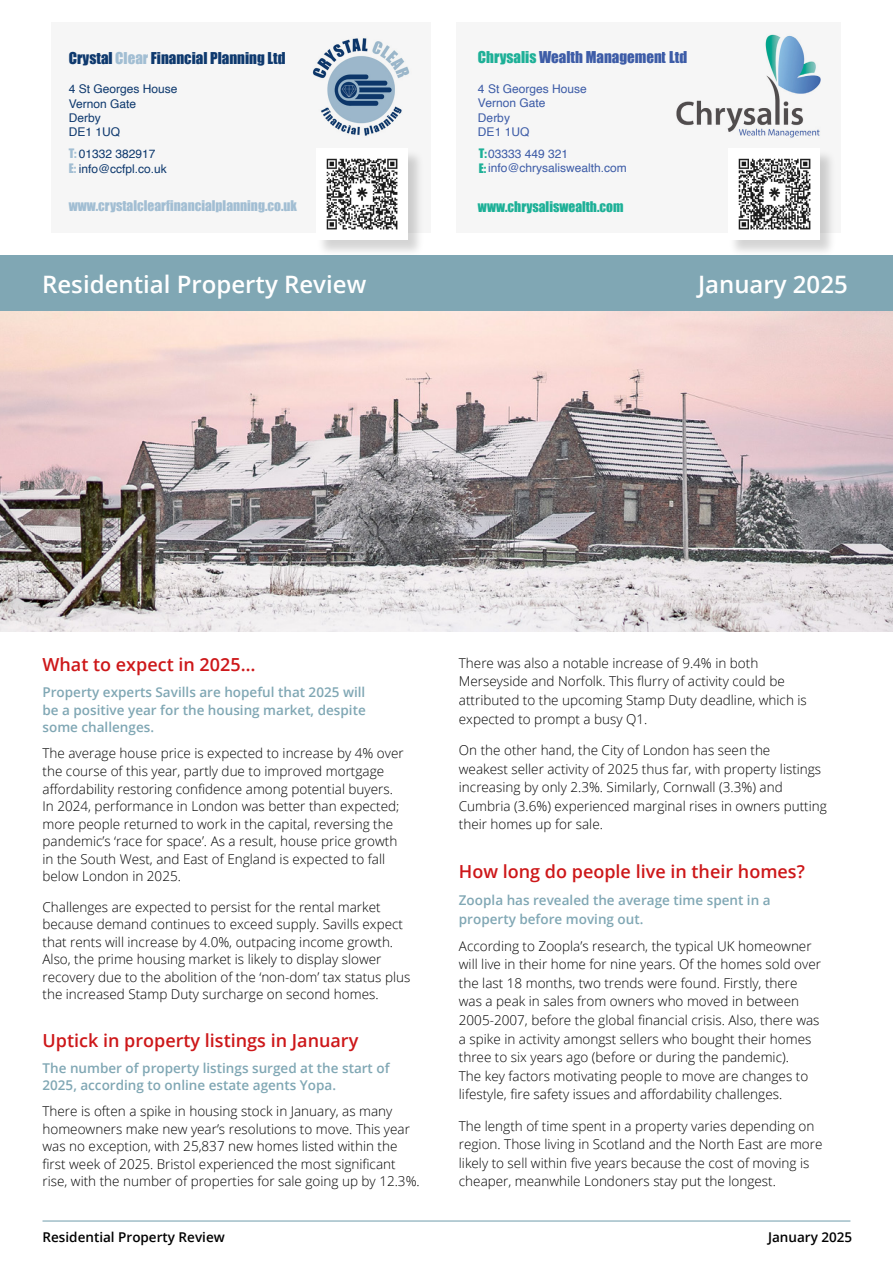
<style>
.page{position:relative;width:893px;height:1263px;background:#fff}
.page>*{position:absolute;margin:0;border:0;box-sizing:border-box;transform-origin:0 0}
.t1{font:600 24px "Open Sans";color:#fff}
.t2{font:600 18px "Open Sans";color:#cd1719}
.t3{font:15px "Impact";color:#0e396e}
.t4{font:15px "Impact";color:#3d5ca7}
.t5{font:300 13.5px/18.6px "Open Sans";color:#000}
.t6{font:600 13.5px/17.5px "Open Sans";color:#80a7b4}
.t7{font:13.5px "Impact";color:#a2bed3}
.t8{font:600 13.5px "Open Sans";color:#000}
.t9{font:13.5px "Impact";color:#1db097}
.t10{font:12px/14.4px "Helvetica";color:#3d5ca7}
.t11{font:12px/14.4px "Helvetica";color:#0e396e}
.s1{color:#a2bed3}
.s2{font-family:"Impact";color:#a2bed3}
.s3{color:#1db097}
.s4{font-family:"Impact";color:#1db097}
</style>
<div class="page">
<hr style="left:43px;top:1220px;width:807px;height:1px;background:#80a7b4">
<img style="left:0;top:310px;width:893px;height:321px">
<div style="left:0;top:255px;width:893px;height:55px;background:#80a7b4"></div>
<div style="left:51px;top:23px;width:379px;height:210px;background:#f6f6f6"></div>
<img style="left:312px;top:38px;width:98px;height:98px">
<div style="left:316px;top:149px;width:109px;height:106px;background:#000;opacity:.17"></div>
<div style="left:316px;top:149px;width:92px;height:91px;background:#fff"></div>
<img style="left:327px;top:158px;width:71px;height:71px">
<div style="left:457px;top:23px;width:384px;height:210px;background:#f6f6f6"></div>
<img style="left:676px;top:34px;width:145px;height:104px">
<div style="left:728px;top:149px;width:109px;height:106px;background:#000;opacity:.17"></div>
<div style="left:728px;top:149px;width:92px;height:91px;background:#fff"></div>
<img style="left:739px;top:158px;width:71px;height:71px">
<p class="t3" style="left:69px;top:46px;width:218px">Crystal <span class="s1">Clear</span> Financial Planning Ltd</p>
<p class="t11" style="left:69px;top:82px;width:110px">4 St Georges House<br>Vernon Gate<br>Derby<br>DE1 1UQ</p>
<p class="t11" style="left:69px;top:147px;width:100px"><span class="s2">T:</span> 01332 382917<br><span class="s2">E:</span> info@ccfpl.co.uk</p>
<p class="t7" style="left:69px;top:195px;width:230px">www.crystalclearfinancialplanning.co.uk</p>
<p class="t4" style="left:478px;top:46px;width:211px"><span class="s3">Chrysalis</span> Wealth Management Ltd</p>
<p class="t10" style="left:478px;top:82px;width:110px">4 St Georges House<br>Vernon Gate<br>Derby<br>DE1 1UQ</p>
<p class="t10" style="left:479px;top:147px;width:150px"><span class="s4">T:</span>03333 449 321<br><span class="s4">E:</span>info@chrysaliswealth.com</p>
<p class="t9" style="left:478px;top:196px;width:147px">www.chrysaliswealth.com</p>
<h1 class="t1" style="left:42px;top:267px;width:326px">Residential Property Review</h1>
<h1 class="t1" style="left:698px;top:267px;width:151px">January 2025</h1>
<h2 class="t2" style="left:43px;top:652px;width:214px">What to expect in 2025…</h2>
<p class="t6" style="left:43px;top:683px;width:325px;text-align:justify">Property experts Savills are hopeful that 2025 will be a positive year for the housing market, despite some challenges.</p>
<p class="t5" style="left:43px;top:744px;width:363px;line-height:17.5px">The average house price is expected to increase by 4% over the course of this year, partly due to improved mortgage affordability restoring confidence among potential buyers.<br>In 2024, performance in London was better than expected; more people returned to work in the capital, reversing the pandemic’s ‘race for space’. As a result, house price growth in the South West, and East of England is expected to fall below London in 2025.</p>
<p class="t5" style="left:43px;top:897px;width:369px;line-height:17.5px">Challenges are expected to persist for the rental market because demand continues to exceed supply. Savills expect that rents will increase by 4.0%, outpacing income growth.<br>Also, the prime housing market is likely to display slower recovery due to the abolition of the ‘non-dom’ tax status plus the increased Stamp Duty surcharge on second homes.</p>
<h2 class="t2" style="left:43px;top:1028px;width:317px">Uptick in property listings in January</h2>
<p class="t6" style="left:43px;top:1059px;width:349px">The number of property listings surged at the start of<br>2025, according to online estate agents Yopa.</p>
<p class="t5" style="left:43px;top:1102px;width:379px;line-height:17.5px">There is often a spike in housing stock in January, as many homeowners make new year’s resolutions to move. This year was no exception, with 25,837 new homes listed within the first week of 2025. Bristol experienced the most significant rise, with the number of properties for sale going up by 12.3%.</p>
<p class="t5" style="left:459px;top:653px;width:349px">There was also a notable increase of 9.4% in both Merseyside and Norfolk. This flurry of activity could be attributed to the upcoming Stamp Duty deadline, which is expected to prompt a busy Q1.</p>
<p class="t5" style="left:459px;top:740px;width:369px">On the other hand, the City of London has seen the<br>weakest seller activity of 2025 thus far, with property listings increasing by only 2.3%. Similarly, Cornwall (3.3%) and Cumbria (3.6%) experienced marginal rises in owners putting their homes up for sale.</p>
<h2 class="t2" style="left:459px;top:859px;width:347px">How long do people live in their homes?</h2>
<p class="t6" style="left:459px;top:890px;width:313px;line-height:18.6px">Zoopla has revealed the average time spent in a property before moving out.</p>
<p class="t5" style="left:459px;top:936px;width:364px">According to Zoopla’s research, the typical UK homeowner will live in their home for nine years. Of the homes sold over the last 18 months, two trends were found. Firstly, there was a peak in sales from owners who moved in between 2005-2007, before the global financial crisis. Also, there was a spike in activity amongst sellers who bought their homes three to six years ago (before or during the pandemic).<br>The key factors motivating people to move are changes to lifestyle, fire safety issues and affordability challenges.</p>
<p class="t5" style="left:459px;top:1116px;width:365px">The length of time spent in a property varies depending on region. Those living in Scotland and the North East are more likely to sell within five years because the cost of moving is cheaper, meanwhile Londoners stay put the longest.</p>
<p class="t8" style="left:43px;top:1227px;width:184px">Residential Property Review</p>
<p class="t8" style="left:768px;top:1227px;width:86px">January 2025</p>
</div>
